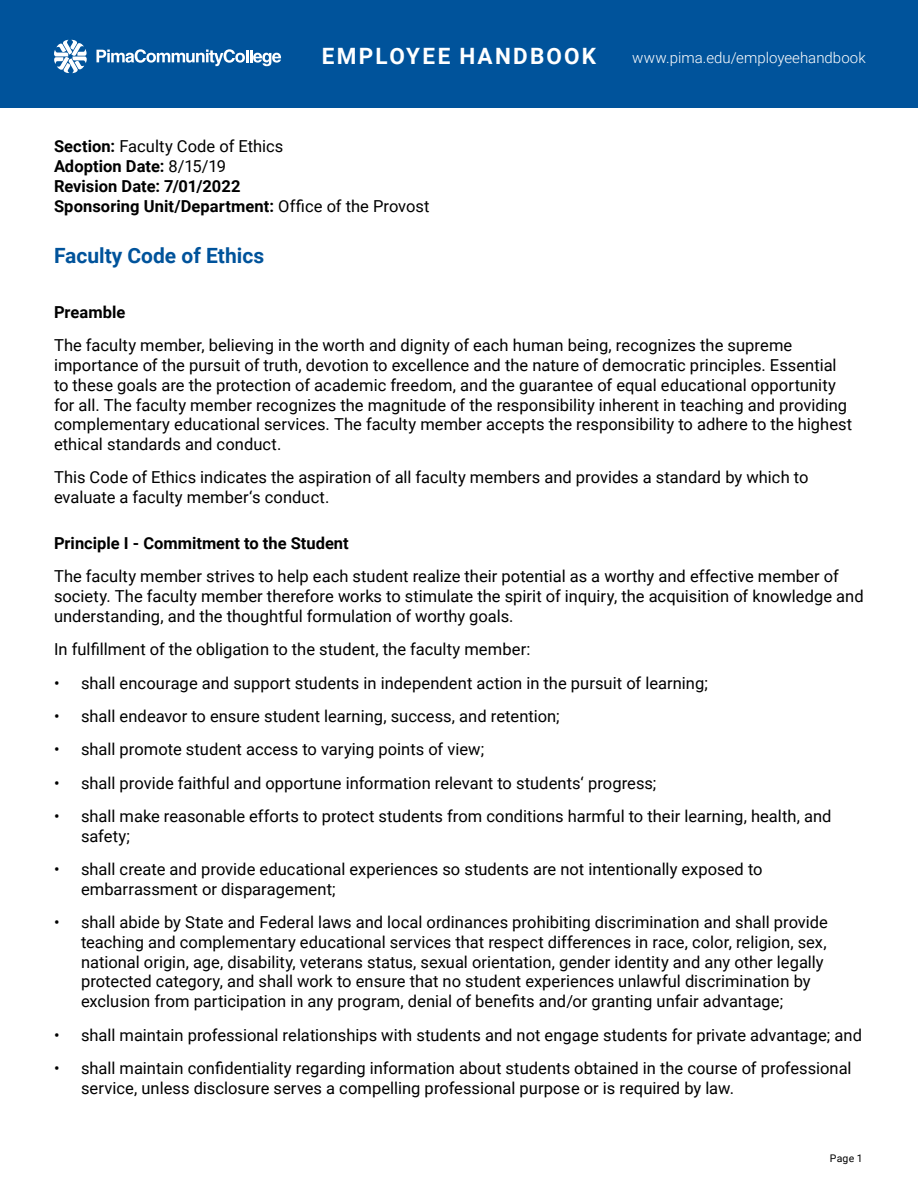
<style>
.page{position:relative;width:918px;height:1188px;background:#fff}
.page>*{position:absolute;margin:0;border:0;box-sizing:border-box;transform-origin:0 0}
.t1{font:700 22.5px "Roboto";letter-spacing:.1em;color:#fff}
.Heading_1{font:700 21px "Roboto";color:#00539b}
.Intro{font:16.5px/19.8px "Roboto";color:#000}
.Intro-2{font:700 16.5px "Roboto";letter-spacing:.005em;color:#000}
.Heading_2{font:700 16.5px "Roboto";color:#000}
.t2{font:300 15px "Roboto";color:#fff}
.t3{font:10.5px "Roboto";color:#000}
.s1{font-weight:700}
.s2{font-weight:400}
</style>
<div class="page">
<div style="left:0;top:0;width:918px;height:108px;background:#00539b"></div>
<svg style="left:54px;top:40px;width:33px;height:33px"></svg>
<svg style="left:97px;top:49px;width:184px;height:17px"></svg>
<h1 class="t1" style="left:322px;top:40px;width:276px">EMPLOYEE HANDBOOK</h1>
<p class="t2" style="left:632px;top:47px;width:235px">www.pima.edu/employeehandbook</p>
<p class="Intro" style="left:54px;top:136px;width:231px"><span class="s1">Section:</span> Faculty Code of Ethics</p>
<p class="Intro-2" style="left:54px;top:155px;width:173px">Adoption Date: <span class="s2">8/15/19</span></p>
<p class="Intro-2" style="left:54px;top:174px;width:188px">Revision Date: 7/01/2022</p>
<p class="Intro-2" style="left:54px;top:194px;width:377px">Sponsoring Unit/Department: <span class="s2">Office of the Provost</span></p>
<p class="Heading_1" style="left:54px;top:241px;width:212px">Faculty Code of Ethics</p>
<p class="Heading_2" style="left:54px;top:300px;width:73px">Preamble</p>
<p class="Intro" style="left:54px;top:335px;width:800px">The faculty member, believing in the worth and dignity of each human being, recognizes the supreme importance of the pursuit of truth, devotion to excellence and the nature of democratic principles. Essential to these goals are the protection of academic freedom, and the guarantee of equal educational opportunity for all. The faculty member recognizes the magnitude of the responsibility inherent in teaching and providing complementary educational services. The faculty member accepts the responsibility to adhere to the highest ethical standards and conduct.</p>
<p class="Intro" style="left:54px;top:467px;width:756px">This Code of Ethics indicates the aspiration of all faculty members and provides a standard by which to evaluate a faculty member‘s conduct.</p>
<p class="Heading_2" style="left:54px;top:532px;width:296px">Principle I - Commitment to the Student</p>
<p class="Intro" style="left:54px;top:566px;width:811px">The faculty member strives to help each student realize their potential as a worthy and effective member of society. The faculty member therefore works to stimulate the spirit of inquiry, the acquisition of knowledge and understanding, and the thoughtful formulation of worthy goals.</p>
<p class="Intro" style="left:54px;top:639px;width:478px">In fulfillment of the obligation to the student, the faculty member:</p>
<p class="Intro" style="left:54px;top:672px;width:655px">• shall encourage and support students in independent action in the pursuit of learning;</p>
<p class="Intro" style="left:54px;top:706px;width:507px">• shall endeavor to ensure student learning, success, and retention;</p>
<p class="Intro" style="left:54px;top:739px;width:432px">• shall promote student access to varying points of view;</p>
<p class="Intro" style="left:54px;top:772px;width:604px">• shall provide faithful and opportune information relevant to students‘ progress;</p>
<p class="Intro" style="left:81px;top:806px;width:752px;text-indent:-27px">• shall make reasonable efforts to protect students from conditions harmful to their learning, health, and safety;</p>
<p class="Intro" style="left:81px;top:859px;width:683px;text-indent:-27px">• shall create and provide educational experiences so students are not intentionally exposed to embarrassment or disparagement;</p>
<p class="Intro" style="left:81px;top:912px;width:749px;text-indent:-27px">• shall abide by State and Federal laws and local ordinances prohibiting discrimination and shall provide teaching and complementary educational services that respect differences in race, color, religion, sex, national origin, age, disability, veterans status, sexual orientation, gender identity and any other legally protected category, and shall work to ensure that no student experiences unlawful discrimination by exclusion from participation in any program, denial of benefits and/or granting unfair advantage;</p>
<p class="Intro" style="left:54px;top:1024px;width:810px">• shall maintain professional relationships with students and not engage students for private advantage; and</p>
<p class="Intro" style="left:81px;top:1058px;width:772px;text-indent:-27px">• shall maintain confidentiality regarding information about students obtained in the course of professional service, unless disclosure serves a compelling professional purpose or is required by law.</p>
<p class="t3" style="left:830px;top:1151px;width:34px">Page 1</p>
</div>
